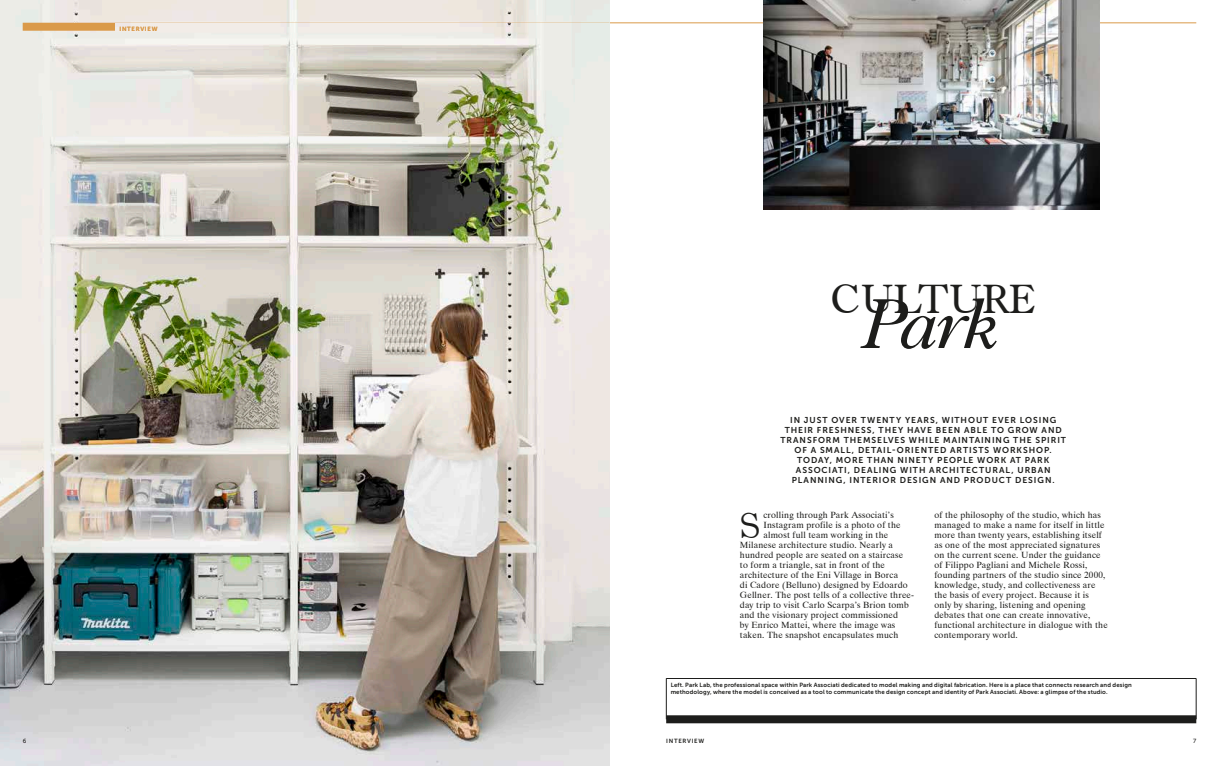
<style>
.page{position:relative;width:1219px;height:766px;background:#fff}
.page>*{position:absolute;margin:0;border:0;box-sizing:border-box;transform-origin:0 0}
.t1{font:72px "Dutch 766 BT Italic A";color:#1d1d1b}
.t2{font:42px "Dutch 766 BT Roman A";color:#1d1d1b}
.t3{font:36.8px "Dutch 766 BT Roman A";color:#1d1d1b}
.t4{font:9px/10px "Dutch 801 BT";letter-spacing:.02em;color:#1d1d1b}
.t5{font:8.5px/10px "Museo Sans 700";letter-spacing:.11em;color:#1d1d1b;text-align:center}
.t6{font:6px/7px "Museo Sans 700";letter-spacing:.02em;color:#1d1d1b}
.t7{font:6px "Museo Sans 700";letter-spacing:.12em;color:#da9a4a}
.t8{font:6px "Museo Sans 700";letter-spacing:.12em;color:#1d1d1b}
.t9{font:6px "Museo Sans 500";color:#1d1d1b}
</style>
<div class="page">
<hr style="left:609px;top:23px;width:587px;height:1px;background:#da9a4a">
<img style="left:0;top:0;width:609px;height:765px">
<svg style="left:23px;top:23px;width:586px;height:8px;background:#ecdece"></svg>
<img style="left:763px;top:0;width:336px;height:210px">
<div style="left:666px;top:715px;width:530px;height:8px;background:#1d1d1b"></div>
<hr style="left:666px;top:678px;width:530px;height:1px;background:#1d1d1b">
<hr style="left:666px;top:678px;width:1px;height:41px;background:#1d1d1b">
<hr style="left:1196px;top:678px;width:1px;height:41px;background:#1d1d1b">
<p class="t7" style="left:119px;top:25px;width:40px">INTERVIEW</p>
<h2 class="t2" style="left:830px;top:273px;width:207px">CULTURE</h2>
<h1 class="t1" style="left:865px;top:279px;width:138px">Park</h1>
<p class="t5" style="left:780px;top:415px;width:287px">IN JUST OVER TWENTY YEARS, WITHOUT EVER LOSING THEIR FRESHNESS, THEY HAVE BEEN ABLE TO GROW AND TRANSFORM THEMSELVES WHILE MAINTAINING THE SPIRIT OF A SMALL, DETAIL-ORIENTED ARTISTS WORKSHOP.<br>TODAY, MORE THAN NINETY PEOPLE WORK AT PARK ASSOCIATI, DEALING WITH ARCHITECTURAL, URBAN PLANNING, INTERIOR DESIGN AND PRODUCT DESIGN.</p>
<p class="t4" style="left:763px;top:510px;width:132px">crolling through Park Associati’s</p>
<p class="t4" style="left:763px;top:520px;width:139px">Instagram profile is a photo of the</p>
<p class="t4" style="left:763px;top:530px;width:126px">almost full team working in the</p>
<p class="t4" style="left:740px;top:540px;width:155px">Milanese architecture studio. Nearly a</p>
<p class="t4" style="left:740px;top:550px;width:165px">hundred people are seated on a staircase</p>
<p class="t4" style="left:740px;top:560px;width:147px">to form a triangle, sat in front of the</p>
<p class="t4" style="left:740px;top:570px;width:160px">architecture of the Eni Village in Borca</p>
<p class="t4" style="left:740px;top:580px;width:169px">di Cadore (Belluno) designed by Edoardo</p>
<p class="t4" style="left:740px;top:590px;width:176px">Gellner. The post tells of a collective three-</p>
<p class="t4" style="left:740px;top:600px;width:170px">day trip to visit Carlo Scarpa’s Brion tomb</p>
<p class="t4" style="left:740px;top:610px;width:160px">and the visionary project commissioned</p>
<p class="t4" style="left:740px;top:620px;width:157px">by Enrico Mattei, where the image was</p>
<p class="t4" style="left:740px;top:630px;width:160px">taken. The snapshot encapsulates much</p>
<p class="t4" style="left:934px;top:510px;width:175px">of the philosophy of the studio, which has managed to make a name for itself in little more than twenty years, establishing itself as one of the most appreciated signatures on the current scene. Under the guidance of Filippo Pagliani and Michele Rossi, founding partners of the studio since 2000, knowledge, study, and collectiveness are the basis of every project. Because it is only by sharing, listening and opening debates that one can create innovative, functional architecture in dialogue with the contemporary world.</p>
<h3 class="t3" style="left:740px;top:503px;width:22px">S</h3>
<p class="t6" style="left:671px;top:681px;width:463px">Left. Park Lab, the professional space within Park Associati dedicated to model making and digital fabrication. Here is a place that connects research and design methodology, where the model is conceived as a tool to communicate the design concept and identity of Park Associati. Above: a glimpse of the studio.</p>
<p class="t9" style="left:23px;top:737px;width:5px">6</p>
<p class="t8" style="left:666px;top:737px;width:40px">INTERVIEW</p>
<p class="t9" style="left:1193px;top:737px;width:5px">7</p>
</div>
